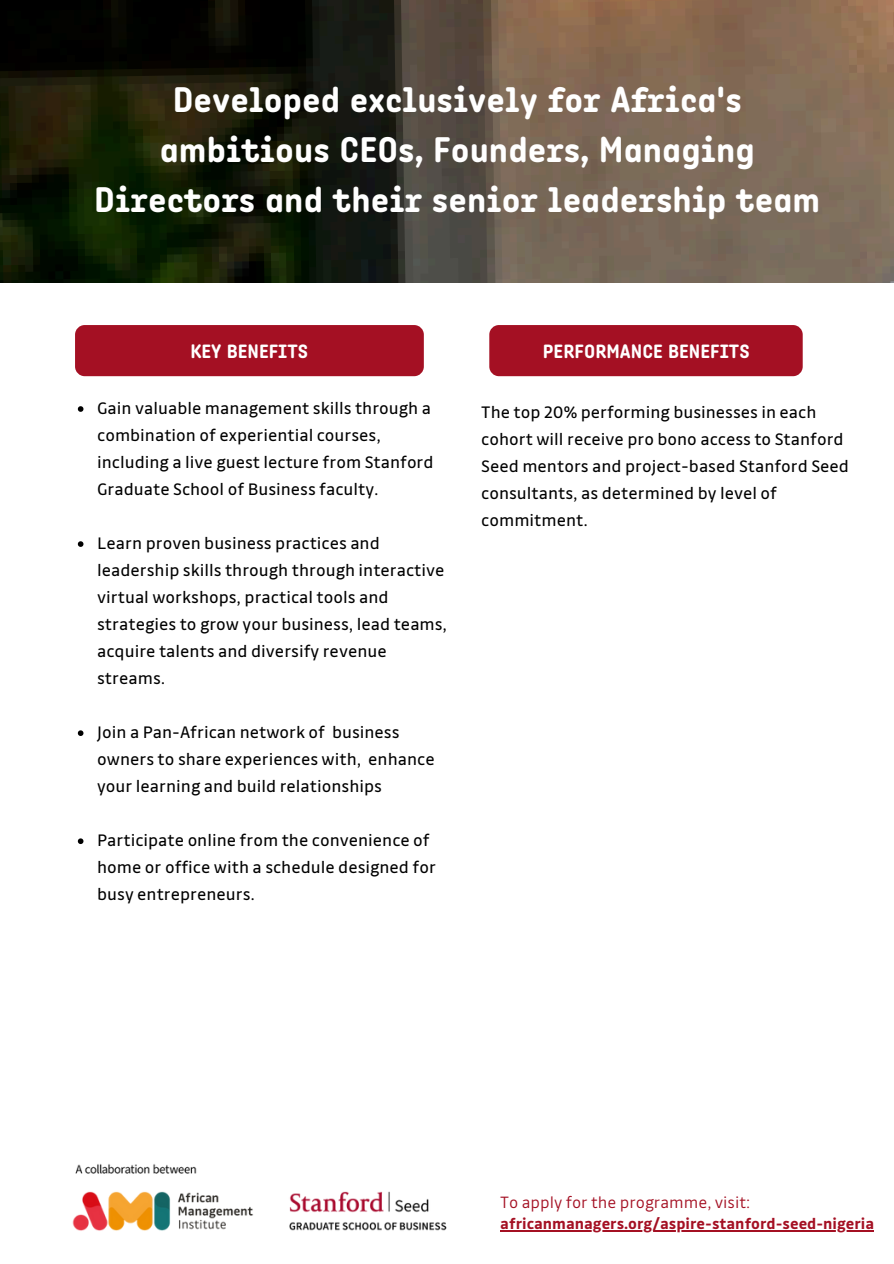
<style>
.page{position:relative;width:894px;height:1264px;background:#fff}
.page>*{position:absolute;margin:0;border:0;box-sizing:border-box;transform-origin:0 0}
.t1{font:700 36.15px/50.1px "Angus";color:#fff;text-align:center}
.t2{font:700 19.5px "Angus";color:#fff}
.t3{font:18px/27px "TRY Drive";color:#000}
.t4{font:300 17.25px "TRY Drive";color:#a41023}
.t5{font:700 16.2px "TRY Drive";color:#a41023}
</style>
<div class="page">
<img style="left:0;top:0;width:893px;height:283px">
<div style="left:75px;top:325px;width:348px;height:51px;background:#a41023;border-radius:10px"></div>
<div style="left:489px;top:325px;width:313px;height:51px;background:#a41023;border-radius:10px"></div>
<svg style="left:78px;top:406px;width:5px;height:6px"></svg>
<svg style="left:78px;top:541px;width:5px;height:6px"></svg>
<svg style="left:78px;top:730px;width:5px;height:6px"></svg>
<svg style="left:78px;top:838px;width:5px;height:6px"></svg>
<img style="left:72px;top:1164px;width:375px;height:67px">
<hr style="left:500px;top:1230px;width:373px;height:1px;background:#a41023">
<h2 class="t1" style="left:94px;top:74px;width:727px">Developed exclusively for Africa's ambitious CEOs, Founders, Managing<br>Directors and their senior leadership team</h2>
<p class="t2" style="left:190px;top:339px;width:119px">KEY BENEFITS</p>
<h1 class="t2" style="left:543px;top:339px;width:208px">PERFORMANCE BENEFITS</h1>
<p class="t3" style="left:97px;top:394px;width:338px">Gain valuable management skills through a combination of experiential courses, including a live guest lecture from Stanford Graduate School of Business faculty.</p>
<p class="t3" style="left:97px;top:529px;width:351px">Learn proven business practices and leadership skills through through interactive virtual workshops, practical tools and strategies to grow your business, lead teams, acquire talents and diversify revenue streams.</p>
<p class="t3" style="left:97px;top:718px;width:339px">Join a Pan-African network of business owners to share experiences with, enhance your learning and build relationships</p>
<p class="t3" style="left:97px;top:826px;width:340px">Participate online from the convenience of home or office with a schedule designed for busy entrepreneurs.</p>
<h2 class="t3" style="left:481px;top:398px;width:369px">The top 20% performing businesses in each cohort will receive pro bono access to Stanford Seed mentors and project-based Stanford Seed consultants, as determined by level of commitment.</h2>
<h3 class="t4" style="left:500px;top:1190px;width:251px">To apply for the programme, visit:</h3>
<p class="t5" style="left:500px;top:1213px;width:375px">africanmanagers.org/aspire-stanford-seed-nigeria</p>
</div>
